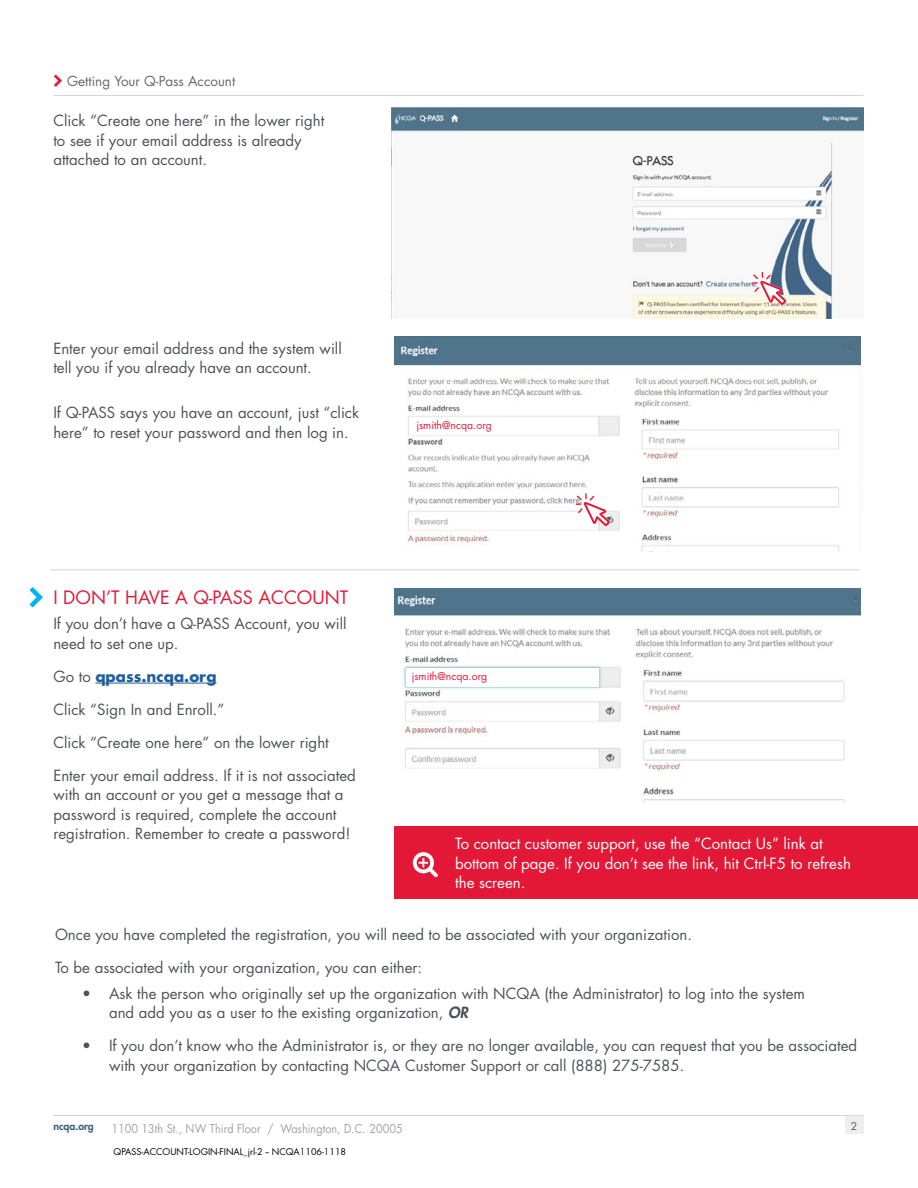
<style>
.page{position:relative;width:918px;height:1188px;background:#fff}
.page>*{position:absolute;margin:0;border:0;box-sizing:border-box;transform-origin:0 0}
.t1{font:18px "Futura Std";color:#e31837}
.t2{font:15px/19.5px "Futura Std";color:#4d525a}
.t3{font:15px/19.5px "Futura Std";color:#fff}
.t4{font:700 15px "Futura Std";color:#215e9e}
.t5{font:13.5px "Futura Std";color:#65696e}
.t6{font:12px "Futura Std";letter-spacing:.005em;color:#a0a3a5;scale:.9 1}
.t7{font:10.5px "Futura Std";color:#e31837}
.t8{font:800 10.5px "Futura Std";color:#39607a}
.t9{font:10.5px "Futura Std";color:#39607a}
.t10{font:9px "Futura Std";color:#000}
.s1{font-weight:400;color:#4d525a}
.s2{font-weight:800;font-style:italic}
</style>
<div class="page">
<div style="left:845px;top:1115px;width:18px;height:19px;background:#eeeeed"></div>
<hr style="left:53px;top:1115px;width:810px;height:1px;background:#d5d5d2">
<hr style="left:53px;top:95px;width:810px;height:1px;background:#d5d5d2">
<img style="left:391px;top:108px;width:473px;height:210px">
<hr style="left:95px;top:683px;width:122px;height:1px;background:#215e9e">
<img style="left:395px;top:337px;width:465px;height:214px">
<hr style="left:50px;top:570px;width:810px;height:1px;background:#d5d5d2">
<svg style="left:752px;top:272px;width:34px;height:33px"></svg>
<div style="left:412px;top:419px;width:183px;height:14px;background:#fff"></div>
<svg style="left:575px;top:493px;width:35px;height:33px"></svg>
<img style="left:395px;top:589px;width:465px;height:214px">
<div style="left:406px;top:668px;width:193px;height:19px;background:#fff"></div>
<div style="left:395px;top:827px;width:523px;height:72px;background:#e31837"></div>
<svg style="left:413px;top:852px;width:25px;height:25px"></svg>
<p class="t5" style="left:67px;top:72px;width:170px">Getting Your Q-Pass Account</p>
<p class="t2" style="left:53px;top:111px;width:272px">Click “Create one here” in the lower right to see if your email address is already attached to an account.</p>
<p class="t2" style="left:53px;top:339px;width:290px">Enter your email address and the system will tell you if you already have an account.</p>
<p class="t2" style="left:53px;top:403px;width:307px">If Q-PASS says you have an account, just “click here” to reset your password and then log in.</p>
<p class="t7" style="left:416px;top:419px;width:77px">jsmith@ncqa.org</p>
<p class="t1" style="left:53px;top:585px;width:296px">I DON’T HAVE A Q-PASS ACCOUNT</p>
<p class="t2" style="left:53px;top:614px;width:295px">If you don’t have a Q-PASS Account, you will need to set one up.</p>
<p class="t4" style="left:53px;top:666px;width:165px"><span class="s1">Go to</span> qpass.ncqa.org</p>
<p class="t2" style="left:53px;top:699px;width:172px">Click “Sign In and Enroll.”</p>
<p class="t2" style="left:53px;top:732px;width:277px">Click “Create one here” on the lower right</p>
<p class="t2" style="left:53px;top:765px;width:304px">Enter your email address. If it is not associated with an account or you get a message that a password is required, complete the account registration. Remember to create a password!</p>
<p class="t7" style="left:412px;top:670px;width:77px">jsmith@ncqa.org</p>
<p class="t3" style="left:455px;top:834px;width:397px">To contact customer support, use the “Contact Us” link at bottom of page. If you don’t see the link, hit Ctrl-F5 to refresh the screen.</p>
<p class="t2" style="left:55px;top:925px;width:639px">Once you have completed the registration, you will need to be associated with your organization.</p>
<p class="t2" style="left:55px;top:958px;width:369px">To be associated with your organization, you can either:</p>
<p class="t2" style="left:109px;top:983px;width:698px;text-indent:-27px">• Ask the person who originally set up the organization with NCQA (the Administrator) to log into the system and add you as a user to the existing organization, <span class="s2">OR</span></p>
<p class="t2" style="left:109px;top:1036px;width:750px;text-indent:-27px">• If you don’t know who the Administrator is, or they are no longer available, you can request that you be associated with your organization by contacting NCQA Customer Support or call (888) 275-7585.</p>
<p class="t8" style="left:53px;top:1120px;width:42px">ncqa.org</p>
<p class="t9" style="left:851px;top:1119px;width:8px">2</p>
<p class="t6" style="left:111px;top:1121px;width:325px">1100 13th St., NW Third Floor / Washington, D.C. 20005</p>
<p class="t10" style="left:114px;top:1146px;width:234px">QPASS-ACCOUNT-LOGIN-FINAL_jrl-2 -- NCQA1106-1118</p>
</div>
